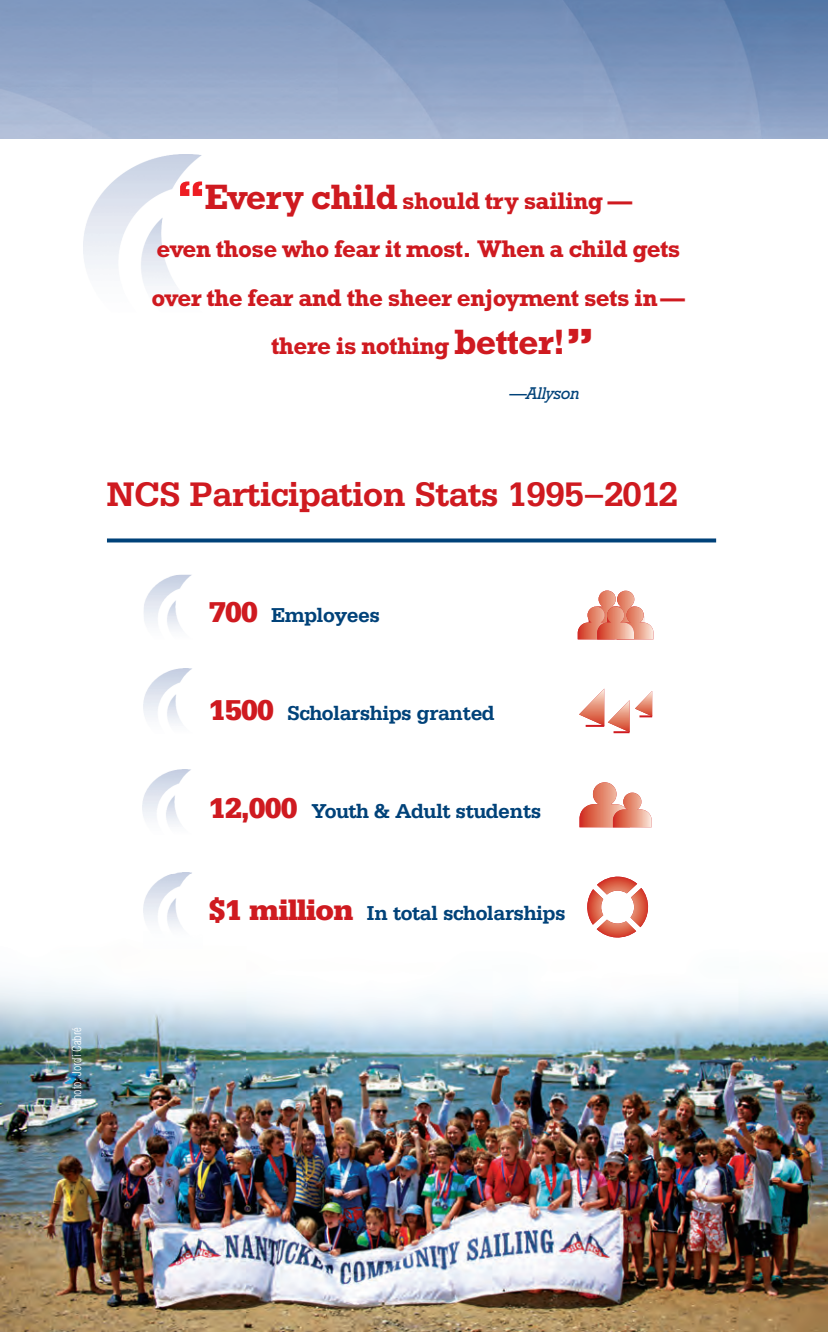
<style>
.page{position:relative;width:828px;height:1332px;background:#fff}
.page>*{position:absolute;margin:0;border:0;box-sizing:border-box;transform-origin:0 0}
.t1{font:800 38.4px "Rockwell";color:#cf1a20}
.t2{font:700 36px "Serifa";letter-spacing:-.025em;color:#cf1a20}
.t3{font:700 24.4px/48px "Rockwell";letter-spacing:-.025em;color:#cf1a20;text-align:center}
.t4{font:700 21.2px "Serifa";letter-spacing:-.025em;color:#004279}
.t5{font:italic 17.2px "Rockwell";letter-spacing:-.025em;color:#004279}
.t6{font:300 condensed 12px "Helvetica";color:#fff}
.s1{font-size:35.8px}
.s2{font-weight:900;font-size:30.4px;color:#cf1a20}
</style>
<div class="page">
<img style="left:0;top:0;width:828px;height:138px">
<img style="left:83px;top:155px;width:120px;height:131px">
<img style="left:180px;top:182px;width:22px;height:14px">
<img style="left:0;top:904px;width:828px;height:428px">
<svg style="left:107px;top:538px;width:609px;height:4px;fill:#004279"></svg>
<img style="left:142px;top:770px;width:49px;height:55px">
<img style="left:144px;top:669px;width:48px;height:55px">
<img style="left:144px;top:872px;width:59px;height:76px">
<img style="left:144px;top:575px;width:48px;height:55px">
<svg style="left:578px;top:591px;width:76px;height:48px"></svg>
<svg style="left:580px;top:782px;width:72px;height:45px"></svg>
<svg style="left:587px;top:876px;width:61px;height:62px"></svg>
<svg style="left:579px;top:689px;width:73px;height:44px"></svg>
<p class="t3" style="left:152px;top:180px;width:535px"><span class="s1">Every child</span> should try sailing —<br>even those who fear it most. When a child gets over the fear and the sheer enjoyment sets in— there is nothing <span class="s1">better!</span></p>
<h1 class="t1" style="left:566px;top:329px;width:29px">”</h1>
<p class="t5" style="left:509px;top:388px;width:72px">—Allyson</p>
<h2 class="t2" style="left:107px;top:483px;width:573px">NCS Participation Stats 1995–2012</h2>
<p class="t4" style="left:209px;top:608px;width:172px"><span class="s2">700</span> Employees</p>
<p class="t4" style="left:209px;top:706px;width:287px"><span class="s2">1500</span> Scholarships granted</p>
<p class="t4" style="left:209px;top:804px;width:334px"><span class="s2">12,000</span> Youth &amp; Adult students</p>
<p class="t4" style="left:209px;top:906px;width:358px"><span class="s2">$1 million</span> In total scholarships</p>
<p class="t6" style="left:70px;top:1106px;width:80px;rotate:-90deg">Photo: Jordi Cabré</p>
</div>
